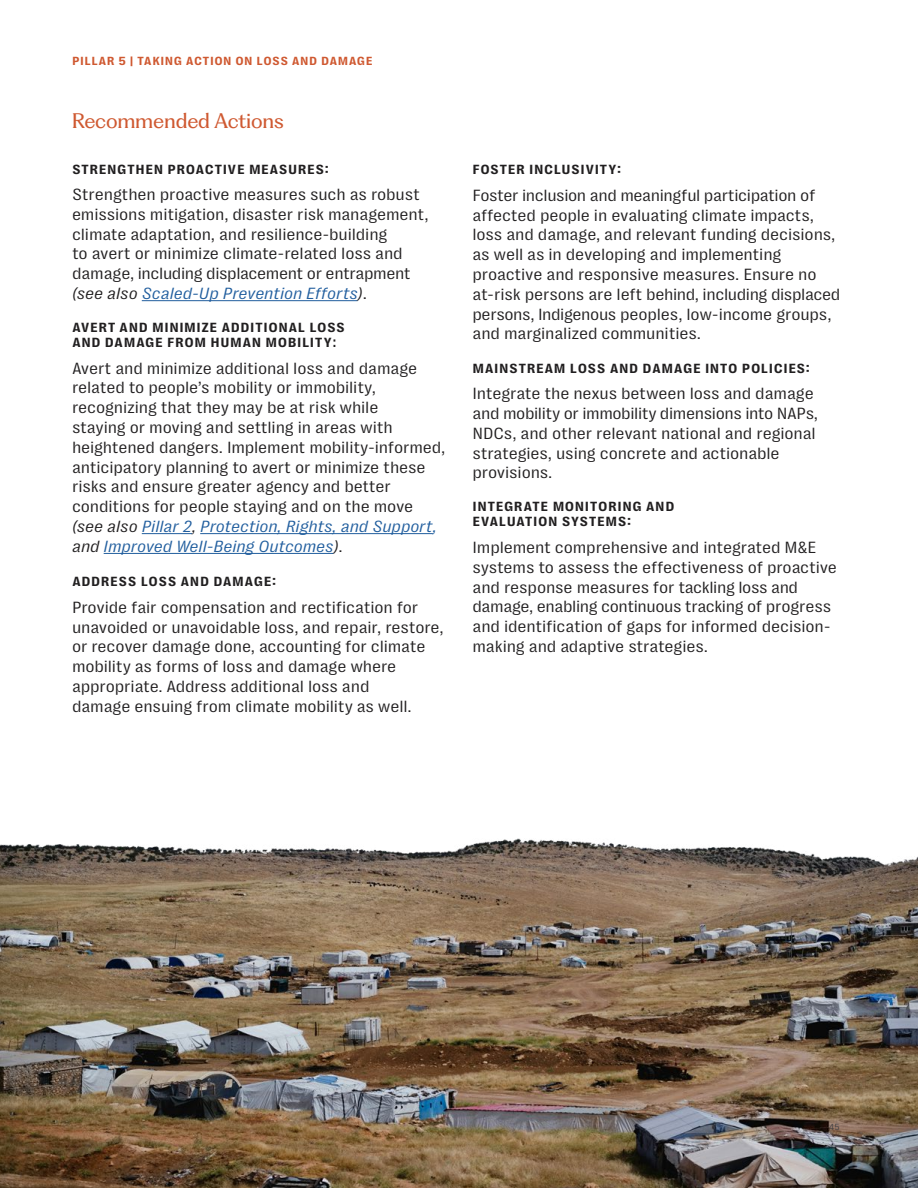
<style>
.page{position:relative;width:918px;height:1188px;background:#fff}
.page>*{position:absolute;margin:0;border:0;box-sizing:border-box;transform-origin:0 0}
.t1{font:19.5px "PP Fragment Glare";letter-spacing:-.01em;color:#cf5931}
.t2{font:16.5px/19.8px "PP Right Grotesk Text";letter-spacing:-.01em;color:#211f20}
.t3{font:700 13.5px/15px "PP Right Grotesk Text";letter-spacing:.04em;color:#211f20}
.t4{font:700 12px "PP Right Grotesk Text";letter-spacing:.04em;color:#cf5931}
.t5{font:9px "PP Right Grotesk Text";color:#414042}
.s1{font-style:italic}
.s2{font-style:italic;color:#215e9e}
.s3{font-family:"PP Fragment Glare";font-weight:400;font-size:18px}
</style>
<div class="page">
<hr style="left:142px;top:300px;width:216px;height:1px;background:#215e9e">
<hr style="left:142px;top:533px;width:50px;height:1px;background:#215e9e">
<hr style="left:200px;top:533px;width:233px;height:1px;background:#215e9e">
<hr style="left:104px;top:553px;width:229px;height:1px;background:#215e9e">
<img style="left:0;top:838px;width:918px;height:350px">
<p class="t4" style="left:72px;top:55px;width:302px">PILLAR 5 | TAKING ACTION ON LOSS AND DAMAGE</p>
<p class="t1" style="left:72px;top:108px;width:213px">Recommended Actions</p>
<p class="t3" style="left:72px;top:162px;width:258px">STRENGTHEN PROACTIVE MEASURES:</p>
<p class="t2" style="left:72px;top:185px;width:358px">Strengthen proactive measures such as robust emissions mitigation, disaster risk management, climate adaptation, and resilience-building<br>to avert or minimize climate-related loss and damage, including displacement or entrapment <span class="s1">(see also</span> <span class="s2">Scaled-Up Prevention Efforts</span><span class="s1">)</span>.</p>
<p class="t3" style="left:72px;top:320px;width:275px">AVERT AND MINIMIZE ADDITIONAL LOSS<br>AND DAMAGE FROM HUMAN MOBILITY<span class="s3">:</span></p>
<p class="t2" style="left:72px;top:358px;width:375px">Avert and minimize additional loss and damage related to people’s mobility or immobility, recognizing that they may be at risk while<br>staying or moving and settling in areas with heightened dangers. Implement mobility-informed, anticipatory planning to avert or minimize these risks and ensure greater agency and better conditions for people staying and on the move <span class="s1">(see also</span> <span class="s2">Pillar 2</span><span class="s1">,</span> <span class="s2">Protection, Rights, and Support, </span><span class="s1">and</span> <span class="s2">Improved Well-Being Outcomes</span><span class="s1">)</span>.</p>
<p class="t3" style="left:72px;top:574px;width:206px">ADDRESS LOSS AND DAMAGE:</p>
<p class="t2" style="left:72px;top:597px;width:373px">Provide fair compensation and rectification for unavoided or unavoidable loss, and repair, restore, or recover damage done, accounting for climate mobility as forms of loss and damage where appropriate. Address additional loss and<br>damage ensuing from climate mobility as well.</p>
<p class="t3" style="left:472px;top:162px;width:150px">FOSTER INCLUSIVITY:</p>
<p class="t2" style="left:472px;top:185px;width:369px">Foster inclusion and meaningful participation of affected people in evaluating climate impacts, loss and damage, and relevant funding decisions, as well as in developing and implementing proactive and responsive measures. Ensure no at-risk persons are left behind, including displaced persons, Indigenous peoples, low-income groups, and marginalized communities.</p>
<p class="t3" style="left:472px;top:361px;width:339px">MAINSTREAM LOSS AND DAMAGE INTO POLICIES:</p>
<p class="t2" style="left:472px;top:384px;width:347px">Integrate the nexus between loss and damage and mobility or immobility dimensions into NAPs, NDCs, and other relevant national and regional strategies, using concrete and actionable provisions.</p>
<p class="t3" style="left:472px;top:499px;width:203px">INTEGRATE MONITORING AND<br>EVALUATION SYSTEMS:</p>
<p class="t2" style="left:472px;top:537px;width:366px">Implement comprehensive and integrated M&amp;E systems to assess the effectiveness of proactive and response measures for tackling loss and damage, enabling continuous tracking of progress and identification of gaps for informed decision&shy;making and adaptive strategies.</p>
<p class="t5" style="left:829px;top:1122px;width:12px">45</p>
</div>
